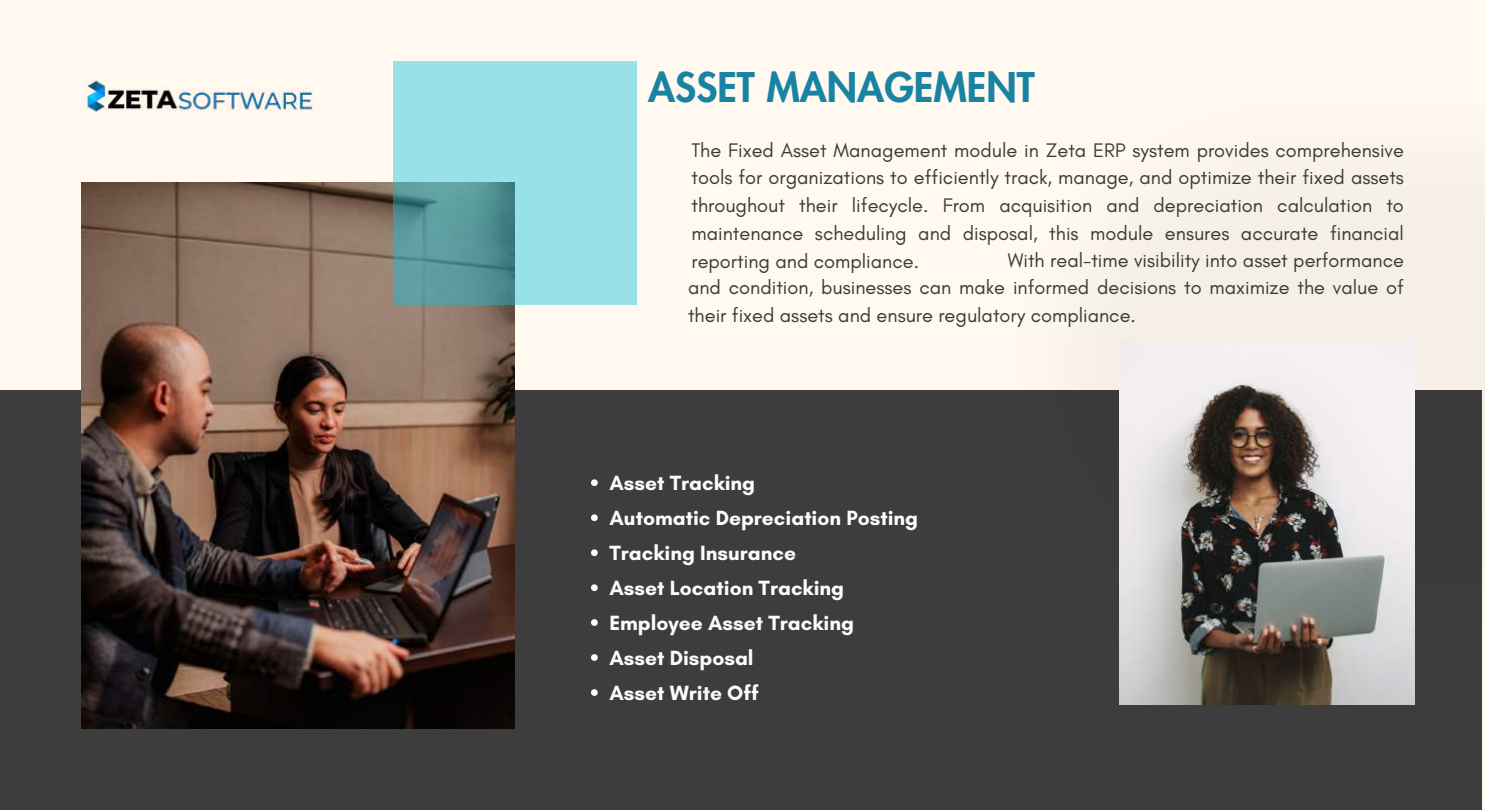
<style>
.page{position:relative;width:1485px;height:810px;background:#fff9f0}
.page>*{position:absolute;margin:0;border:0;box-sizing:border-box;transform-origin:0 0}
.t1{font:800 40px "Futura LT Pro";color:#1983a3}
.t2{font:700 21px/35px "Glacial Indifference";color:#fdfbfb}
.t3{font:20px/27.8px "Glacial Indifference";color:#3a3a3a;text-align:justify}
</style>
<div class="page">
<div style="left:0;top:391px;width:1481px;height:419px;background:#3d3d3d"></div>
<img style="left:81px;top:183px;width:434px;height:546px">
<svg style="left:393px;top:61px;width:244px;height:244px;background:#87cdd3"></svg>
<img style="left:974px;top:339px;width:508px;height:325px">
<img style="left:1120px;top:340px;width:294px;height:364px">
<img style="left:81px;top:80px;width:233px;height:32px">
<svg style="left:591px;top:479px;width:7px;height:7px"></svg>
<svg style="left:591px;top:619px;width:7px;height:7px"></svg>
<svg style="left:591px;top:689px;width:7px;height:7px"></svg>
<svg style="left:591px;top:654px;width:7px;height:7px"></svg>
<svg style="left:591px;top:514px;width:7px;height:7px"></svg>
<svg style="left:591px;top:549px;width:7px;height:7px"></svg>
<svg style="left:591px;top:584px;width:7px;height:7px"></svg>
<h1 class="t1" style="left:648px;top:69px;width:388px">ASSET MANAGEMENT</h1>
<p class="t3" style="left:691px;top:136px;width:714px">The Fixed Asset Management module in Zeta ERP system provides comprehensive tools for organizations to efficiently track, manage, and optimize their fixed assets throughout their lifecycle. From acquisition and depreciation calculation to maintenance scheduling and disposal, this module ensures accurate financial reporting and compliance.</p>
<p class="t3" style="left:688px;top:246px;width:717px;text-indent:320px">With real-time visibility into asset performance and condition, businesses can make informed decisions to maximize the value of their fixed assets and ensure regulatory compliance.</p>
<p class="t2" style="left:609px;top:465px;width:147px">Asset Tracking</p>
<p class="t2" style="left:609px;top:500px;width:310px">Automatic Depreciation Posting<br>Tracking Insurance<br>Asset Location Tracking</p>
<p class="t2" style="left:609px;top:605px;width:246px">Employee Asset Tracking</p>
<p class="t2" style="left:609px;top:640px;width:146px">Asset Disposal</p>
<p class="t2" style="left:609px;top:675px;width:151px">Asset Write Off</p>
</div>
